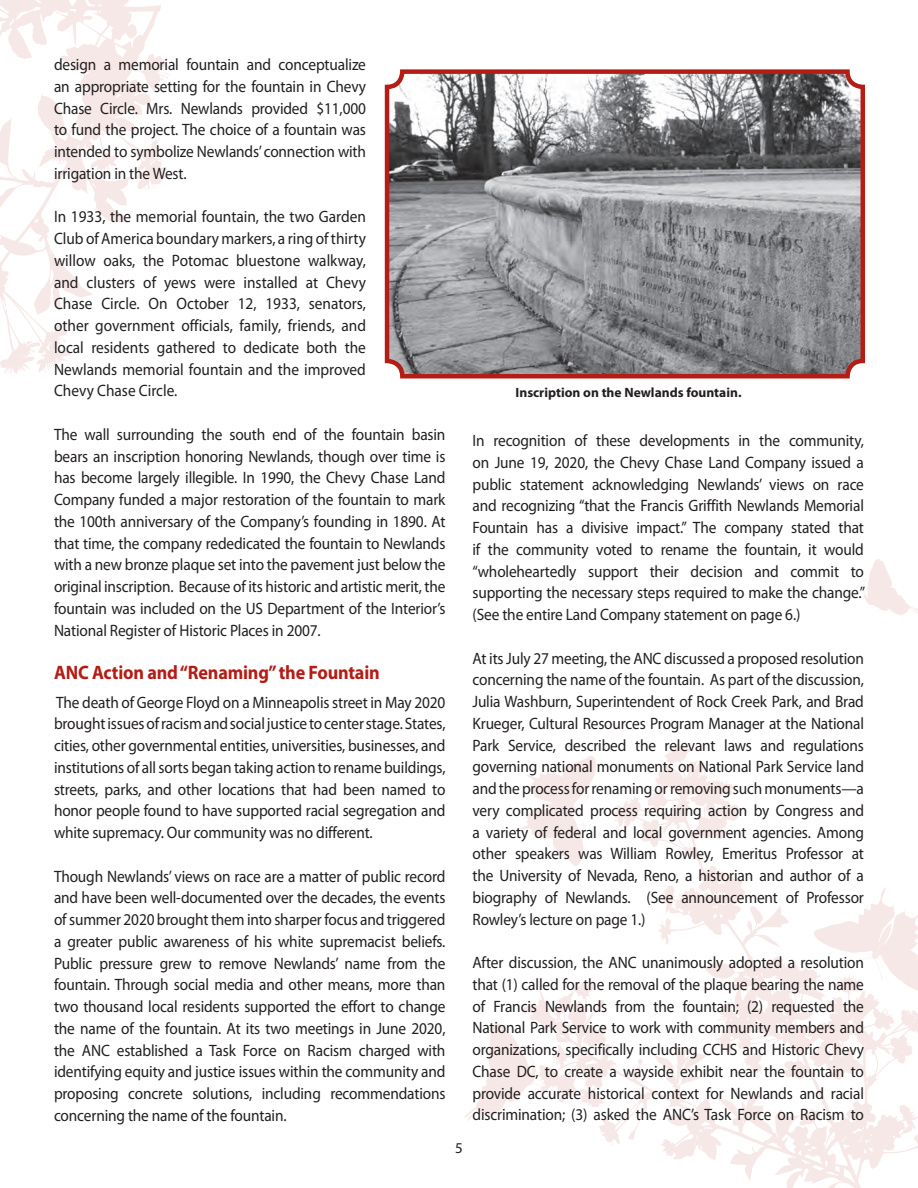
<style>
.page{position:relative;width:918px;height:1188px;background:#fff}
.page>*{position:absolute;margin:0;border:0;box-sizing:border-box;transform-origin:0 0}
.t1{font:700 19.5px "Myriad Pro";letter-spacing:-.01em;color:#b41d15;scale:.93 1}
.t2{font:16.5px/21.8px "Myriad Pro";letter-spacing:-.01em;color:#231f20;text-align:justify;scale:.93 1}
.t3{font:15px "Myriad Pro";color:#231f20}
.t4{font:700 13.5px "Myriad Pro";color:#231f20}
</style>
<div class="page">
<svg style="left:0;top:167px;width:167px;height:207px"></svg>
<svg style="left:0;top:0;width:170px;height:167px"></svg>
<svg style="left:614px;top:744px;width:190px;height:237px"></svg>
<svg style="left:522px;top:981px;width:282px;height:207px"></svg>
<svg style="left:465px;top:1023px;width:81px;height:98px"></svg>
<svg style="left:518px;top:756px;width:78px;height:110px"></svg>
<svg style="left:804px;top:887px;width:114px;height:301px"></svg>
<svg style="left:863px;top:559px;width:55px;height:57px"></svg>
<img style="left:390px;top:74px;width:470px;height:299px">
<div style="left:385px;top:69px;width:480px;height:309px;border:4px solid #b41d15;border-radius:15px"></div>
<p class="t2" style="left:54px;top:53px;width:337px">design a memorial fountain and conceptualize an appropriate setting for the fountain in Chevy Chase Circle. Mrs. Newlands provided $11,000 to fund the project. The choice of a fountain was intended to symbolize Newlands’ connection with irrigation in the West.</p>
<p class="t2" style="left:54px;top:206px;width:337px">In 1933, the memorial fountain, the two Garden Club of America boundary markers, a ring of thirty willow oaks, the Potomac bluestone walkway, and clusters of yews were installed at Chevy Chase Circle. On October 12, 1933, senators, other government officials, family, friends, and local residents gathered to dedicate both the Newlands memorial fountain and the improved Chevy Chase Circle.</p>
<p class="t2" style="left:54px;top:423px;width:423px">The wall surrounding the south end of the fountain basin bears an inscription honoring Newlands, though over time is has become largely illegible. In 1990, the Chevy Chase Land Company funded a major restoration of the fountain to mark the 100th anniversary of the Company’s founding in 1890. At that time, the company rededicated the fountain to Newlands with a new bronze plaque set into the pavement just below the original inscription. Because of its historic and artistic merit, the fountain was included on the US Department of the Interior’s National Register of Historic Places in 2007.</p>
<p class="t1" style="left:54px;top:660px;width:352px">ANC Action and “Renaming” the Fountain</p>
<p class="t2" style="left:54px;top:691px;width:422px">The death of George Floyd on a Minneapolis street in May 2020 brought issues of racism and social justice to center stage. States, cities, other governmental entities, universities, businesses, and institutions of all sorts began taking action to rename buildings, streets, parks, and other locations that had been named to honor people found to have supported racial segregation and white supremacy. Our community was no different.</p>
<p class="t2" style="left:54px;top:865px;width:423px">Though Newlands’ views on race are a matter of public record and have been well-documented over the decades, the events of summer 2020 brought them into sharper focus and triggered a greater public awareness of his white supremacist beliefs.<br>Public pressure grew to remove Newlands’ name from the fountain. Through social media and other means, more than two thousand local residents supported the effort to change the name of the fountain. At its two meetings in June 2020, the ANC established a Task Force on Racism charged with identifying equity and justice issues within the community and proposing concrete solutions, including recommendations concerning the name of the fountain.</p>
<p class="t3" style="left:455px;top:1139px;width:9px">5</p>
<p class="t4" style="left:516px;top:384px;width:227px">Inscription on the Newlands fountain.</p>
<p class="t2" style="left:473px;top:430px;width:424px">In recognition of these developments in the community, on June 19, 2020, the Chevy Chase Land Company issued a public statement acknowledging Newlands’ views on race and recognizing “that the Francis Griffith Newlands Memorial Fountain has a divisive impact.” The company stated that if the community voted to rename the fountain, it would “wholeheartedly support their decision and commit to supporting the necessary steps required to make the change.” (See the entire Land Company statement on page 6.)</p>
<p class="t2" style="left:473px;top:647px;width:423px">At its July 27 meeting, the ANC discussed a proposed resolution concerning the name of the fountain. As part of the discussion, Julia Washburn, Superintendent of Rock Creek Park, and Brad Krueger, Cultural Resources Program Manager at the National Park Service, described the relevant laws and regulations governing national monuments on National Park Service land and the process for renaming or removing such monuments—a very complicated process requiring action by Congress and a variety of federal and local government agencies. Among other speakers was William Rowley, Emeritus Professor at the University of Nevada, Reno, a historian and author of a biography of Newlands. (See announcement of Professor Rowley’s lecture on page 1.)</p>
<p class="t2" style="left:473px;top:951px;width:422px">After discussion, the ANC unanimously adopted a resolution that (1) called for the removal of the plaque bearing the name of Francis Newlands from the fountain; (2) requested the National Park Service to work with community members and organizations, specifically including CCHS and Historic Chevy Chase DC, to create a wayside exhibit near the fountain to provide accurate historical context for Newlands and racial discrimination; (3) asked the ANC’s Task Force on Racism to</p>
</div>
